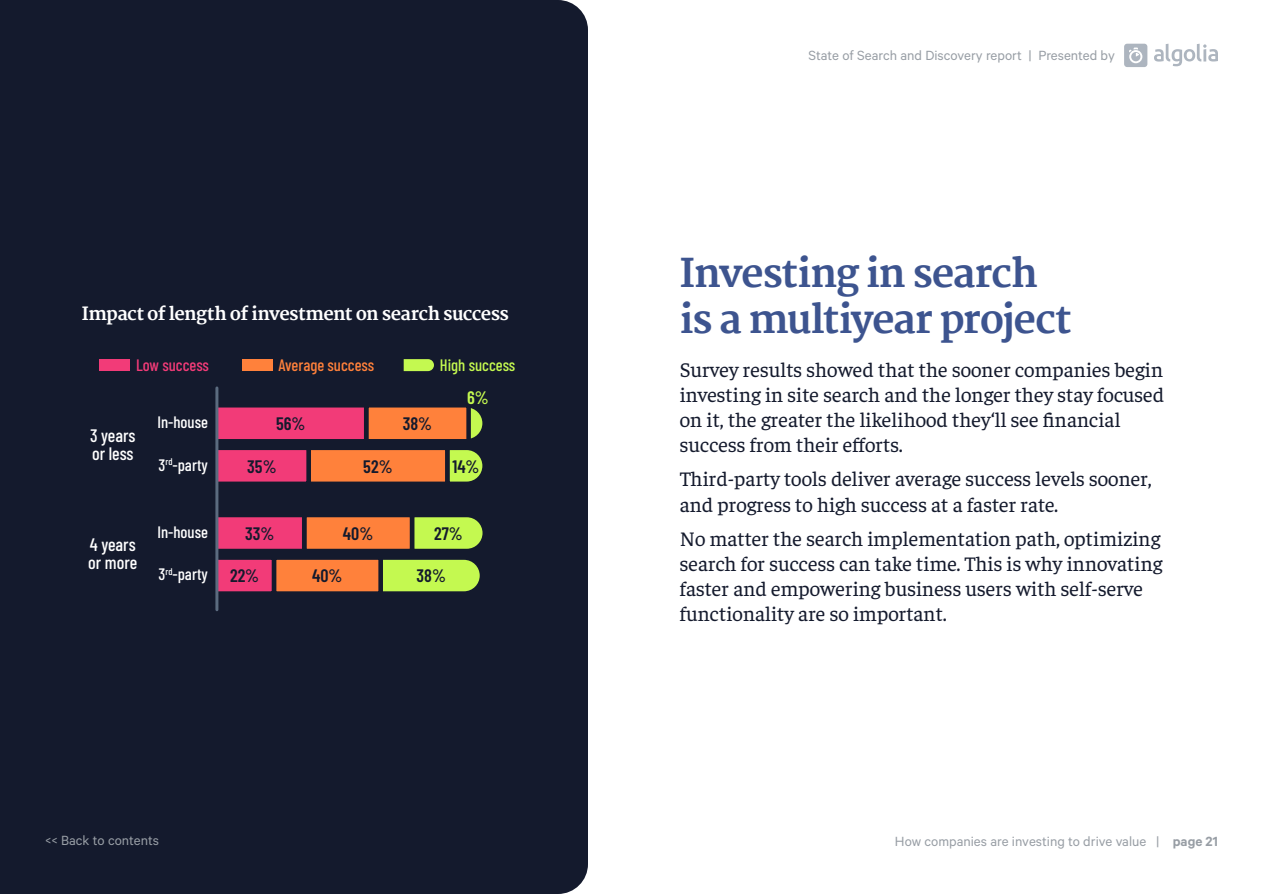
<style>
.page{position:relative;width:1263px;height:894px;background:#fff}
.page>*{position:absolute;margin:0;border:0;box-sizing:border-box;transform-origin:0 0}
.t1{font:800 39px/46.8px "Martel";letter-spacing:-.035em;color:#3d548f}
.t2{font:21px/25.2px "Faustina";color:#141a2d}
.t3{font:800 18px "Martel";letter-spacing:-.035em;color:#fff}
.t4{font:600 18px "Barlow Condensed";color:#141a2d}
.t5{font:500 18px/18px "Barlow Condensed";color:#fff}
.t6{font:600 18px "Barlow Condensed";color:#c4f950}
.t7{font:500 16.5px "Barlow Condensed";color:#fff}
.t8{font:500 16.5px "Barlow Condensed";color:#ff813b}
.t9{font:500 16.5px "Barlow Condensed";color:#c4f950}
.t10{font:500 16.5px "Barlow Condensed";color:#f23b78}
.t11{font:15px "Calibre";color:#989ea5}
.s1{font-weight:600}
</style>
<div class="page">
<div style="left:0;top:0;width:588px;height:894px;background:#141a2d"></div>
<div style="left:60px;top:328px;width:495px;height:315px;background:#141a2d"></div>
<div style="left:304px;top:515px;width:108px;height:36px;background:#ff813b"></div>
<div style="left:302px;top:513px;width:112px;height:40px;border:4px solid #141a2d"></div>
<div style="left:215px;top:515px;width:89px;height:36px;background:#f23b78"></div>
<div style="left:213px;top:513px;width:93px;height:40px;border:4px solid #141a2d"></div>
<svg style="left:382px;top:405px;width:103px;height:36px"></svg>
<div style="left:380px;top:403px;width:107px;height:41px;border:4px solid #141a2d;border-radius:18px"></div>
<div style="left:366px;top:405px;width:103px;height:36px;background:#ff813b"></div>
<div style="left:364px;top:403px;width:107px;height:41px;border:4px solid #141a2d"></div>
<div style="left:215px;top:405px;width:151px;height:36px;background:#f23b78"></div>
<div style="left:213px;top:403px;width:155px;height:41px;border:4px solid #141a2d"></div>
<svg style="left:376px;top:513px;width:107px;height:79px"></svg>
<div style="left:274px;top:558px;width:107px;height:36px;background:#ff813b"></div>
<div style="left:272px;top:555px;width:111px;height:41px;border:4px solid #141a2d"></div>
<div style="left:215px;top:558px;width:59px;height:36px;background:#f23b78"></div>
<div style="left:213px;top:555px;width:63px;height:41px;border:4px solid #141a2d"></div>
<svg style="left:443px;top:443px;width:40px;height:39px"></svg>
<div style="left:309px;top:448px;width:138px;height:36px;background:#ff813b"></div>
<div style="left:306px;top:446px;width:144px;height:40px;border:4px solid #141a2d"></div>
<div style="left:215px;top:448px;width:94px;height:36px;background:#f23b78"></div>
<div style="left:213px;top:446px;width:98px;height:40px;border:4px solid #141a2d"></div>
<hr style="left:215px;top:388px;width:3px;height:222px;background:#5b6b7f">
<div style="left:242px;top:359px;width:30px;height:12px;background:#ff813b"></div>
<svg style="left:404px;top:359px;width:30px;height:12px"></svg>
<div style="left:100px;top:359px;width:30px;height:12px;background:#f23b78"></div>
<svg style="left:1154px;top:44px;width:64px;height:22px"></svg>
<svg style="left:1124px;top:44px;width:23px;height:23px"></svg>
<p class="t3" style="left:82px;top:303px;width:429px">Impact of length of investment on search success</p>
<p class="t10" style="left:136px;top:354px;width:74px">Low success</p>
<p class="t8" style="left:278px;top:354px;width:97px">Average success</p>
<p class="t9" style="left:440px;top:354px;width:77px">High success</p>
<p class="t5" style="left:90px;top:425px;width:47px">3 years or less</p>
<p class="t5" style="left:88px;top:535px;width:51px">4 years or more</p>
<p class="t7" style="left:157px;top:411px;width:52px">In-house</p>
<p class="t7" style="left:159px;top:453px;width:51px">3<sup>rd</sup>-party</p>
<p class="t7" style="left:157px;top:520px;width:52px">In-house</p>
<p class="t7" style="left:159px;top:563px;width:51px">3<sup>rd</sup>-party</p>
<p class="t4" style="left:276px;top:411px;width:31px">56%</p>
<p class="t4" style="left:403px;top:411px;width:31px">38%</p>
<p class="t6" style="left:467px;top:384px;width:23px">6%</p>
<p class="t4" style="left:247px;top:453px;width:31px">35%</p>
<p class="t4" style="left:363px;top:453px;width:31px">52%</p>
<p class="t4" style="left:452px;top:453px;width:29px">14%</p>
<p class="t4" style="left:245px;top:520px;width:31px">33%</p>
<p class="t4" style="left:343px;top:520px;width:32px">40%</p>
<p class="t4" style="left:434px;top:520px;width:30px">27%</p>
<p class="t4" style="left:230px;top:563px;width:31px">22%</p>
<p class="t4" style="left:312px;top:563px;width:32px">40%</p>
<p class="t4" style="left:417px;top:563px;width:31px">38%</p>
<p class="t11" style="left:809px;top:46px;width:308px">State of Search and Discovery report | Presented by</p>
<h1 class="t1" style="left:680px;top:250px;width:393px">Investing in search is a multiyear project</h1>
<p class="t2" style="left:680px;top:355px;width:486px">Survey results showed that the sooner companies begin investing in site search and the longer they stay focused on it, the greater the likelihood they‘ll see financial success from their efforts.</p>
<p class="t2" style="left:680px;top:465px;width:473px">Third-party tools deliver average success levels sooner, and progress to high success at a faster rate.</p>
<p class="t2" style="left:680px;top:524px;width:484px">No matter the search implementation path, optimizing search for success can take time. This is why innovating faster and empowering business users with self-serve functionality are so important.</p>
<p class="t11" style="left:45px;top:831px;width:115px">&lt;&lt; Back to contents</p>
<p class="t11" style="left:895px;top:832px;width:325px">How companies are investing to drive value | <span class="s1">page 21</span></p>
</div>
